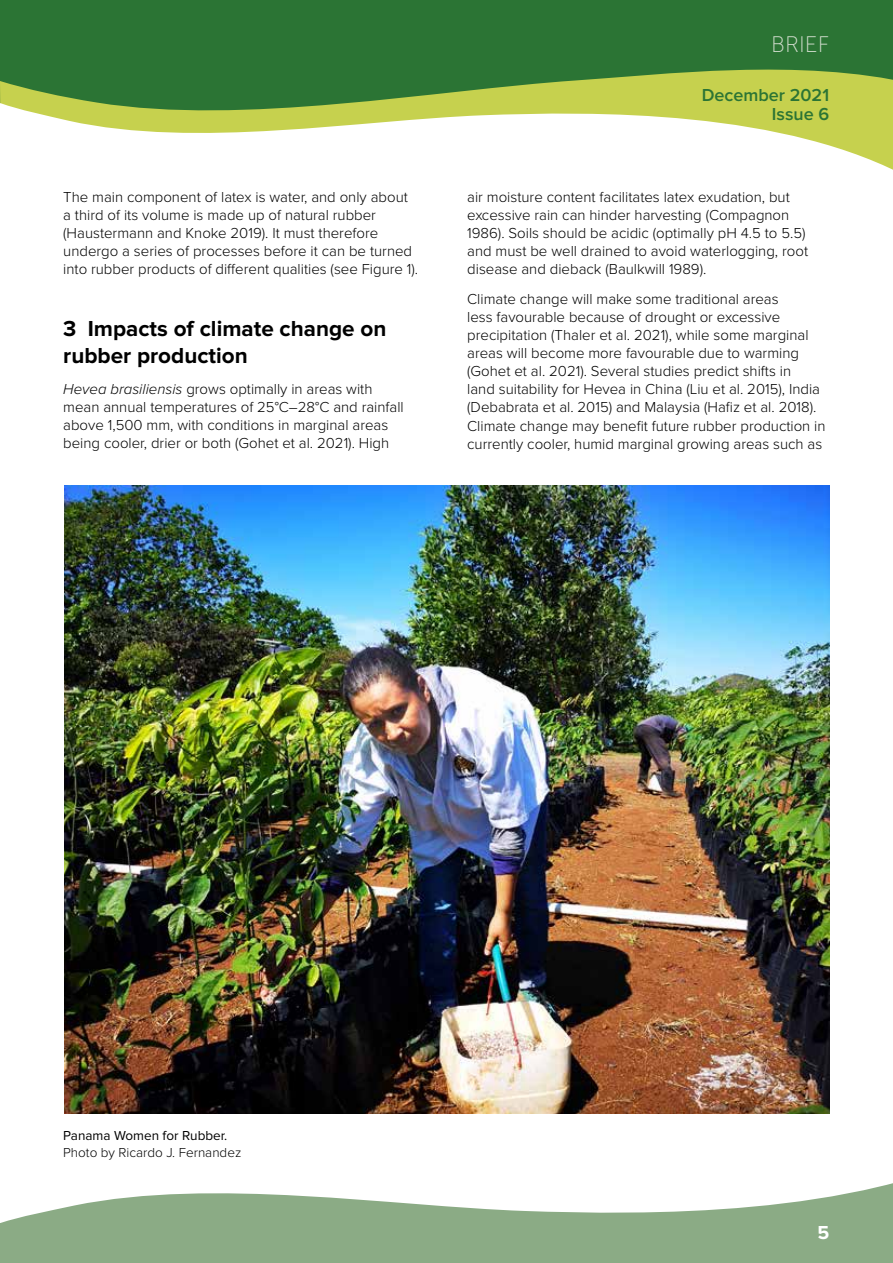
<style>
.page{position:relative;width:893px;height:1263px;background:#fff}
.page>*{position:absolute;margin:0;border:0;box-sizing:border-box;transform-origin:0 0}
.t1{font:700 22.5px/27px "Proxima Nova";color:#000}
.t2{font:22.5px "Museo Sans 100";color:#d2ddce}
.t3{font:700 19.5px "Proxima Nova";color:#fff}
.t4{font:600 18px/19.5px "Proxima Nova";color:#2b7434;text-align:right}
.t5{font:300 15px/18px "Proxima Nova";color:#000}
.t6{font:300 13.5px "Proxima Nova";color:#000}
.t7{font:13.5px "Proxima Nova";color:#000}
.s1{font-style:italic}
</style>
<div class="page">
<svg style="left:1px;top:1183px;width:892px;height:80px;fill:#8bab85"></svg>
<svg style="left:0;top:1223px;width:1px;height:40px"></svg>
<div style="left:0;top:0;width:893px;height:103px;background:#2b7434"></div>
<svg style="left:0;top:69px;width:893px;height:101px"></svg>
<img style="left:64px;top:485px;width:766px;height:628px">
<p class="t5" style="left:63px;top:187px;width:356px">The main component of latex is water, and only about a third of its volume is made up of natural rubber (Haustermann and Knoke 2019). It must therefore undergo a series of processes before it can be turned into rubber products of different qualities (see Figure 1).</p>
<h1 class="t1" style="left:63px;top:315px;width:325px">3 Impacts of climate change on rubber production</h1>
<p class="t5" style="left:63px;top:379px;width:342px"><span class="s1">Hevea brasiliensis</span> grows optimally in areas with mean annual temperatures of 25°C–28°C and rainfall above 1,500 mm, with conditions in marginal areas being cooler, drier or both (Gohet et al. 2021). High</p>
<h1 class="t2" style="left:771px;top:32px;width:60px">BRIEF</h1>
<p class="t4" style="left:702px;top:85px;width:129px">December 2021<br>Issue 6</p>
<p class="t5" style="left:467px;top:187px;width:342px">air moisture content facilitates latex exudation, but excessive rain can hinder harvesting (Compagnon 1986). Soils should be acidic (optimally pH 4.5 to 5.5) and must be well drained to avoid waterlogging, root disease and dieback (Baulkwill 1989).</p>
<p class="t5" style="left:467px;top:290px;width:360px">Climate change will make some traditional areas<br>less favourable because of drought or excessive precipitation (Thaler et al. 2021), while some marginal areas will become more favourable due to warming (Gohet et al. 2021). Several studies predict shifts in<br>land suitability for Hevea in China (Liu et al. 2015), India (Debabrata et al. 2015) and Malaysia (Hafiz et al. 2018).<br>Climate change may benefit future rubber production in currently cooler, humid marginal growing areas such as</p>
<p class="t7" style="left:63px;top:1128px;width:166px">Panama Women for Rubber.</p>
<p class="t6" style="left:63px;top:1142px;width:180px">Photo by Ricardo J. Fernandez</p>
<h2 class="t3" style="left:817px;top:1221px;width:13px">5</h2>
</div>
